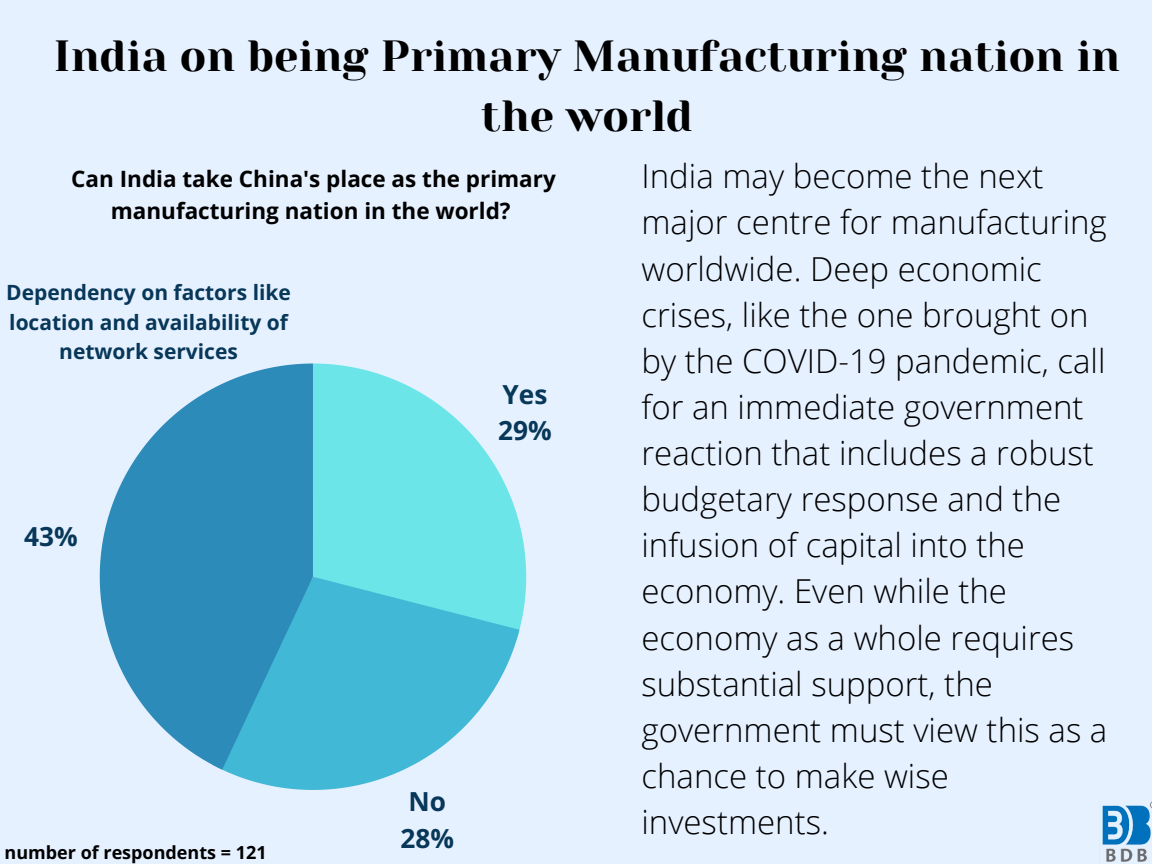
<style>
.page{position:relative;width:1152px;height:864px;background:#e6f1ff}
.page>*{position:absolute;margin:0;border:0;box-sizing:border-box;transform-origin:0 0}
.t1{font:43.5px/60.8px "Yeseva One";color:#000;text-align:center}
.t2{font:300 33px/46.2px "Open Sans";color:#000}
.t3{font:700 26.25px/36.3px "Open Sans";color:#073759}
.t4{font:700 22.5px/31.5px "Open Sans";color:#000;text-align:center}
.t5{font:700 21px/29.2px "Open Sans";color:#073759;text-align:center}
.t6{font:700 18px "Open Sans";color:#000}
</style>
<div class="page">
<img style="left:1102px;top:801px;width:50px;height:61px">
<svg style="left:314px;top:364px;width:212px;height:268px;fill:#6ce5e8"></svg>
<svg style="left:223px;top:577px;width:296px;height:213px;fill:#41b8d5"></svg>
<svg style="left:100px;top:364px;width:213px;height:406px;fill:#2d8bba"></svg>
<svg style="left:313px;top:364px;width:1px;height:213px"></svg>
<h1 class="t1" style="left:54px;top:26px;width:1068px">India on being Primary Manufacturing nation in the world</h1>
<p class="t4" style="left:71px;top:163px;width:486px">Can India take China's place as the primary manufacturing nation in the world?</p>
<p class="t2" style="left:641px;top:152px;width:467px">India may become the next major centre for manufacturing worldwide. Deep economic crises, like the one brought on by the COVID-19 pandemic, call for an immediate government reaction that includes a robust budgetary response and the infusion of capital into the economy. Even while the economy as a whole requires substantial support, the government must view this as a chance to make wise investments.</p>
<p class="t6" style="left:5px;top:840px;width:264px">number of respondents = 121</p>
<p class="t5" style="left:6px;top:278px;width:286px">Dependency on factors like location and availability of network services</p>
<p class="t3" style="left:498px;top:376px;width:55px">Yes<br>29%</p>
<p class="t3" style="left:24px;top:518px;width:55px">43%</p>
<p class="t3" style="left:400px;top:783px;width:55px;text-align:center">No<br>28%</p>
</div>
